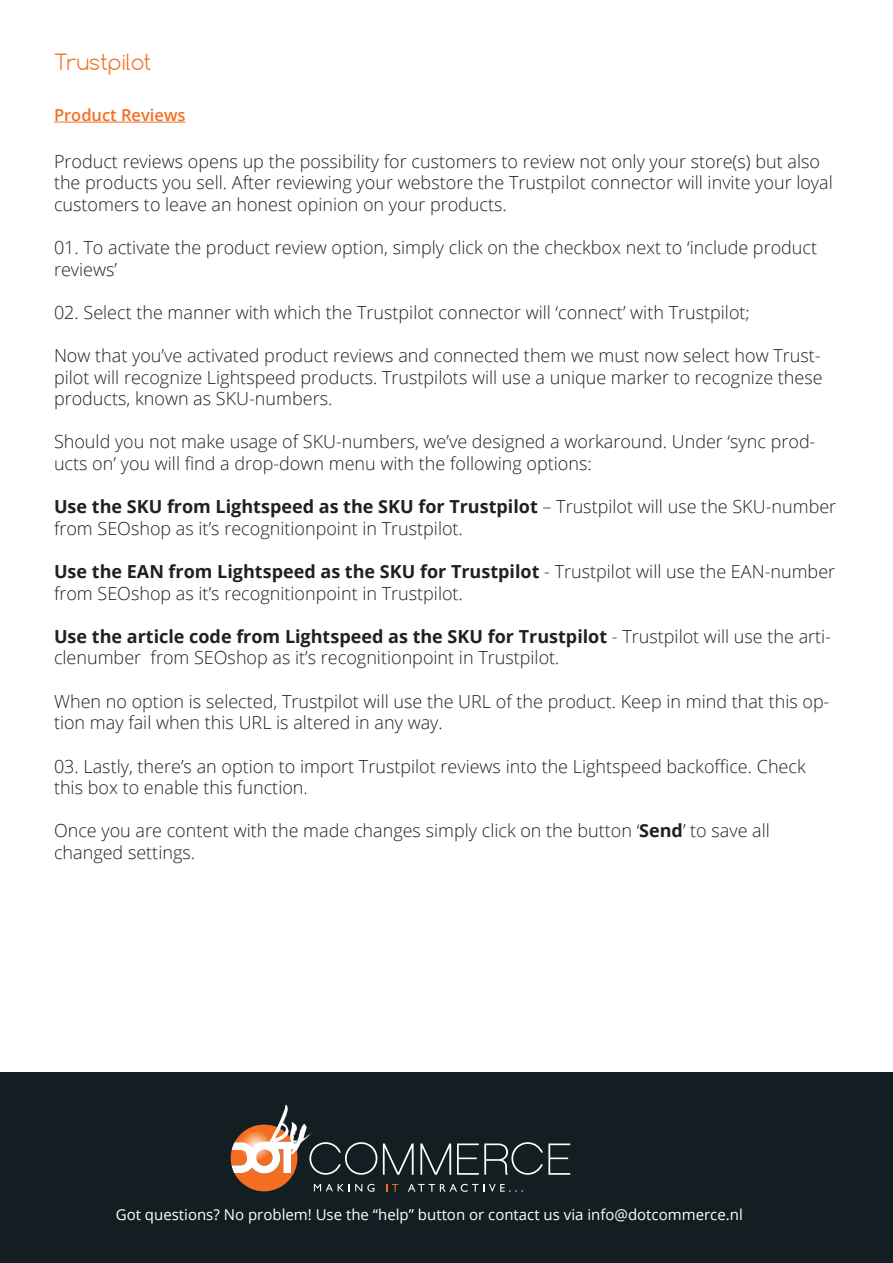
<style>
.page{position:relative;width:893px;height:1263px;background:#fff}
.page>*{position:absolute;margin:0;border:0;box-sizing:border-box;transform-origin:0 0}
.t1{font:51.45px "Art Brewery";color:#fff}
.t2{font:300 21px "Comfortaa";color:#f36f21}
.t3{font:300 18px/21.6px "Open Sans";color:#231f20}
.t4{font:600 16.5px "Open Sans";color:#f36f21}
.t5{font:15px "Open Sans";color:#fff}
.s1{font-weight:700}
</style>
<div class="page">
<div style="left:0;top:1072px;width:893px;height:191px;background:#131e22"></div>
<svg style="left:314px;top:1184px;width:60px;height:7px"></svg>
<svg style="left:387px;top:1184px;width:11px;height:7px"></svg>
<svg style="left:408px;top:1184px;width:115px;height:7px"></svg>
<svg style="left:309px;top:1142px;width:68px;height:33px"></svg>
<svg style="left:383px;top:1143px;width:31px;height:32px"></svg>
<svg style="left:420px;top:1143px;width:31px;height:32px"></svg>
<svg style="left:457px;top:1142px;width:113px;height:33px"></svg>
<svg style="left:231px;top:1124px;width:66px;height:67px"></svg>
<hr style="left:54px;top:122px;width:132px;height:1px;background:#f36f21">
<p class="t2" style="left:54px;top:49px;width:99px">Trustpilot</p>
<p class="t4" style="left:54px;top:103px;width:133px">Product Reviews</p>
<p class="t3" style="left:54px;top:150px;width:780px">Product reviews opens up the possibility for customers to review not only your store(s) but also the products you sell. After reviewing your webstore the Trustpilot connector will invite your loyal customers to leave an honest opinion on your products.</p>
<p class="t3" style="left:54px;top:236px;width:765px">01. To activate the product review option, simply click on the checkbox next to ‘include product reviews’</p>
<p class="t3" style="left:54px;top:301px;width:697px">02. Select the manner with which the Trustpilot connector will ‘connect’ with Trustpilot;</p>
<p class="t3" style="left:54px;top:344px;width:770px;text-align:justify">Now that you’ve activated product reviews and connected them we must now select how Trust&shy;pilot will recognize Lightspeed products. Trustpilots will use a unique marker to recognize these products, known as SKU-numbers.</p>
<p class="t3" style="left:54px;top:431px;width:763px">Should you not make usage of SKU-numbers, we’ve designed a workaround. Under ‘sync prod&shy;ucts on’ you will find a drop-down menu with the following options:</p>
<p class="t3" style="left:54px;top:495px;width:784px"><span class="s1">Use the SKU from Lightspeed as the SKU for Trustpilot</span> – Trustpilot will use the SKU-number from SEOshop as it’s recognitionpoint in Trustpilot.</p>
<p class="t3" style="left:54px;top:560px;width:783px"><span class="s1">Use the EAN from Lightspeed as the SKU for Trustpilot</span> - Trustpilot will use the EAN-number from SEOshop as it’s recognitionpoint in Trustpilot.</p>
<p class="t3" style="left:54px;top:625px;width:779px"><span class="s1">Use the article code from Lightspeed as the SKU for Trustpilot</span> - Trustpilot will use the arti&shy;clenumber from SEOshop as it’s recognitionpoint in Trustpilot.</p>
<p class="t3" style="left:54px;top:690px;width:777px">When no option is selected, Trustpilot will use the URL of the product. Keep in mind that this op&shy;tion may fail when this URL is altered in any way.</p>
<p class="t3" style="left:54px;top:755px;width:753px">03. Lastly, there’s an option to import Trustpilot reviews into the Lightspeed backoffice. Check this box to enable this function.</p>
<p class="t3" style="left:54px;top:819px;width:717px">Once you are content with the made changes simply click on the button ‘<span class="s1">Send</span>’ to save all changed settings.</p>
<p class="t1" style="left:274px;top:1104px;width:37px">by</p>
<p class="t5" style="left:116px;top:1204px;width:628px">Got questions? No problem! Use the “help” button or contact us via info@dotcommerce.nl</p>
</div>
